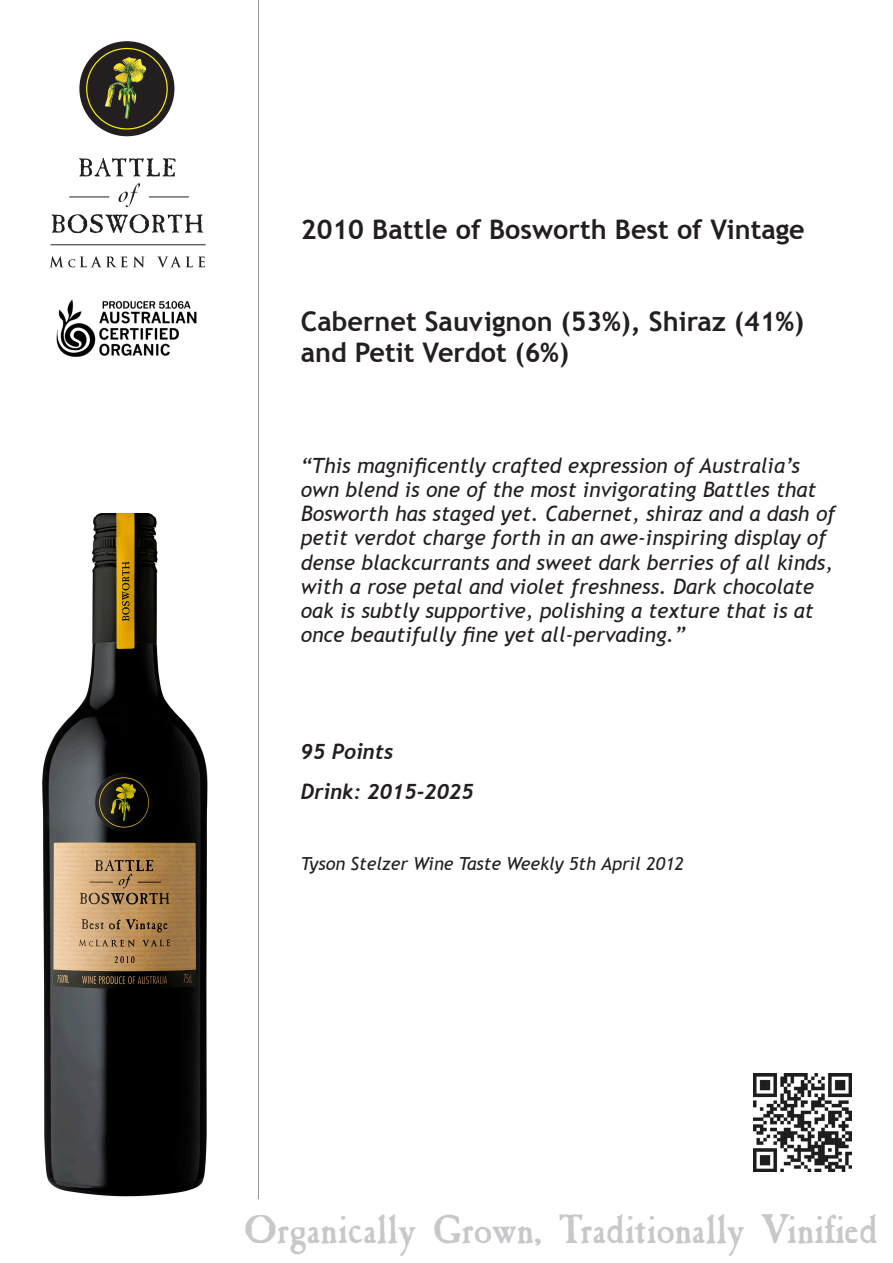
<style>
.page{position:relative;width:893px;height:1263px;background:#fff}
.page>*{position:absolute;margin:0;border:0;box-sizing:border-box;transform-origin:0 0}
.t1{font:39.75px "Caslon Antique VL";color:#c7c8ca}
.t2{font:700 27px/31px "Trebuchet MS";color:#231f20}
.t3{font:italic 21px/24.2px "Trebuchet MS";color:#231f20}
.t4{font:italic 700 21px "Trebuchet";color:#231f20}
.t5{font:italic 18px "Trebuchet MS";color:#231f20}
</style>
<div class="page">
<div style="left:79px;top:41px;width:95px;height:95px;background:#231f20;border-radius:50%"></div>
<div style="left:86px;top:48px;width:82px;height:82px;border:1px solid #fff101;border-radius:50%"></div>
<img style="left:105px;top:57px;width:41px;height:62px">
<svg style="left:50px;top:256px;width:77px;height:11px"></svg>
<svg style="left:134px;top:256px;width:11px;height:11px"></svg>
<svg style="left:157px;top:256px;width:48px;height:11px"></svg>
<hr style="left:149px;top:197px;width:40px;height:1px;background:#231f20">
<hr style="left:69px;top:197px;width:40px;height:1px;background:#231f20">
<svg style="left:52px;top:214px;width:151px;height:19px"></svg>
<svg style="left:79px;top:158px;width:97px;height:19px"></svg>
<svg style="left:118px;top:183px;width:22px;height:24px"></svg>
<hr style="left:51px;top:245px;width:155px;height:1px;background:#231f20">
<hr style="left:258px;top:0;width:1px;height:1199px;background:#939598">
<img style="left:56px;top:300px;width:141px;height:57px">
<img style="left:42px;top:513px;width:166px;height:684px">
<img style="left:754px;top:1074px;width:97px;height:97px">
<p class="t2" style="left:301px;top:213px;width:505px">2010 Battle of Bosworth Best of Vintage</p>
<p class="t2" style="left:301px;top:306px;width:505px">Cabernet Sauvignon (53%), Shiraz (41%) and Petit Verdot (6%)</p>
<p class="t3" style="left:301px;top:454px;width:536px">“This magnificently crafted expression of Australia’s own blend is one of the most invigorating Battles that Bosworth has staged yet. Cabernet, shiraz and a dash of petit verdot charge forth in an awe-inspiring display of dense blackcurrants and sweet dark berries of all kinds, with a rose petal and violet freshness. Dark chocolate oak is subtly supportive, polishing a texture that is at once beautifully fine yet all-pervading.”</p>
<p class="t4" style="left:301px;top:739px;width:94px">95 Points</p>
<p class="t4" style="left:301px;top:778px;width:174px">Drink: 2015-2025</p>
<p class="t5" style="left:301px;top:853px;width:385px">Tyson Stelzer Wine Taste Weekly 5th April 2012</p>
<p class="t1" style="left:245px;top:1204px;width:635px">Organically Grown, Traditionally Vinified</p>
</div>
